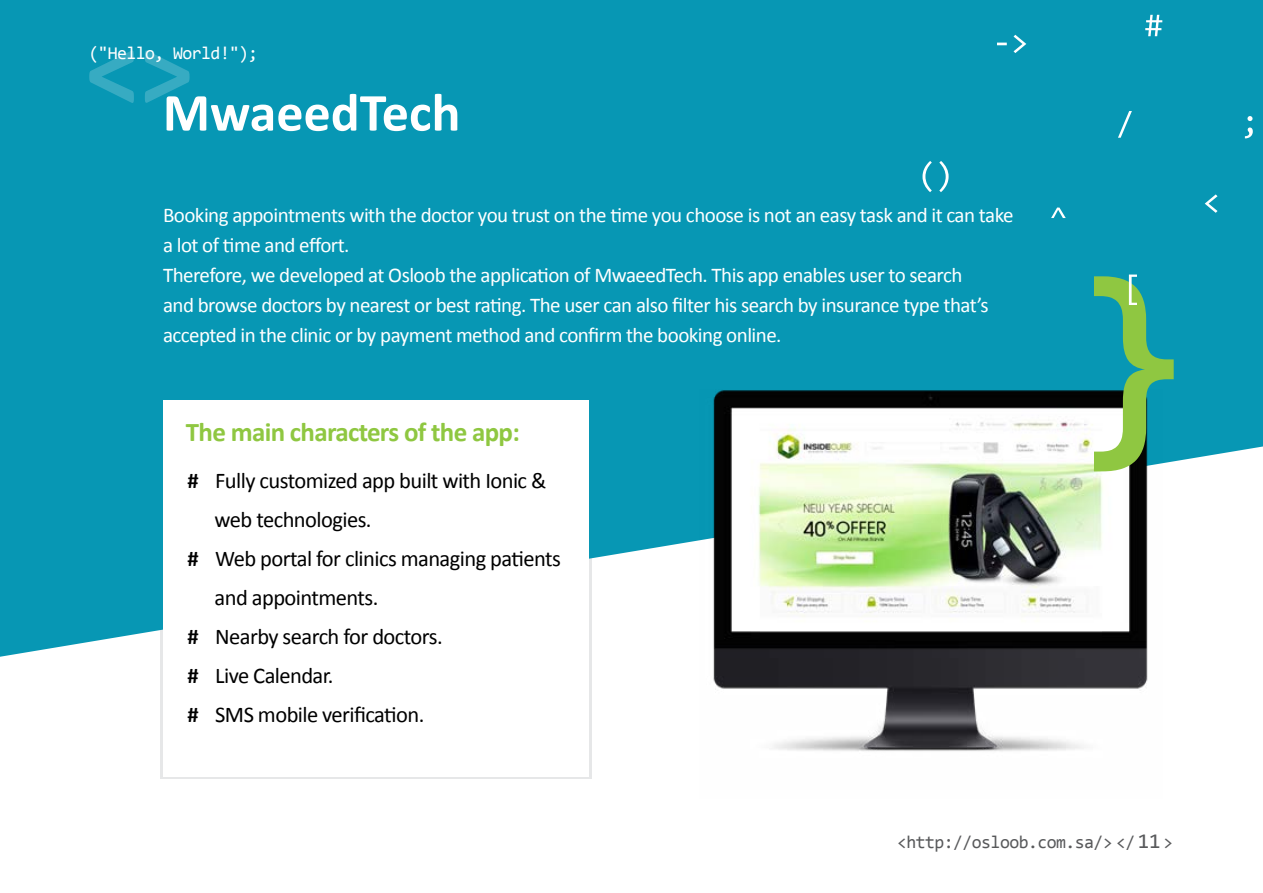
<style>
.page{position:relative;width:1263px;height:893px;background:#fff}
.page>*{position:absolute;margin:0;border:0;box-sizing:border-box;transform-origin:0 0}
.t1{font:700 215.25px "Consolas";color:#8fc741}
.t2{font:700 108px "Calibri";color:#fff}
.t3{font:700 54px "Calibri";color:#fff}
.t4{font:700 27px "Calibri";letter-spacing:-.025em;color:#8fc741}
.t5{font:22.5px/39px "Calibri";letter-spacing:-.025em;color:#000}
.t6{font:700 22.5px "Calibri";color:#000}
.t7{font:21px/30px "Calibri";letter-spacing:-.025em;color:#fff}
.t8{font:21px "Consolas";color:#58595b}
.t9{font:18px "Consolas";letter-spacing:-.03em;color:#58595b}
.t10{font:18px "Consolas";letter-spacing:-.03em;color:#fff}
.s1{font-size:18px}
</style>
<div class="page">
<div style="left:0;top:0;width:1263px;height:657px;background:#0797b4"></div>
<div style="left:163px;top:400px;width:426px;height:376px;background:#fff"></div>
<img style="left:699px;top:390px;width:463px;height:361px">
<svg style="left:1129px;top:275px;width:8px;height:30px"></svg>
<svg style="left:1245px;top:116px;width:8px;height:22px"></svg>
<svg style="left:1051px;top:208px;width:15px;height:10px"></svg>
<svg style="left:1145px;top:15px;width:17px;height:21px"></svg>
<svg style="left:1118px;top:111px;width:14px;height:27px"></svg>
<svg style="left:1205px;top:194px;width:12px;height:19px"></svg>
<svg style="left:922px;top:161px;width:26px;height:31px"></svg>
<svg style="left:997px;top:35px;width:29px;height:18px"></svg>
<p class="t10" style="left:89px;top:41px;width:77px">("Hello,</p>
<p class="t10" style="left:173px;top:41px;width:86px">World ;("!</p>
<h2 class="t2" style="left:86px;top:2px;width:109px">&lt;&gt;</h2>
<h3 class="t3" style="left:163px;top:78px;width:299px">MwaeedTech</h3>
<p class="t7" style="left:163px;top:200px;width:852px">Booking appointments with the doctor you trust on the time you choose is not an easy task and it can take a lot of time and effort.<br>Therefore, we developed at Osloob the application of MwaeedTech. This app enables user to search<br>and browse doctors by nearest or best rating. The user can also filter his search by insurance type that s’ accepted in the clinic or by payment method and confirm the booking online.</p>
<p class="t4" style="left:186px;top:415px;width:335px">The main characters of the app:</p>
<p class="t6" style="left:188px;top:466px;width:13px">#</p>
<p class="t6" style="left:188px;top:544px;width:13px">#</p>
<p class="t6" style="left:188px;top:622px;width:13px">#</p>
<p class="t6" style="left:188px;top:661px;width:13px">#</p>
<p class="t6" style="left:188px;top:700px;width:13px">#</p>
<p class="t5" style="left:215px;top:461px;width:333px">Fully customized app built with Ionic &amp;</p>
<p class="t5" style="left:215px;top:500px;width:348px">web technologies.<br>Web portal for clinics managing patients</p>
<p class="t5" style="left:215px;top:578px;width:230px">and appointments.<br>Nearby search for doctors.</p>
<p class="t5" style="left:215px;top:656px;width:120px">Live Calendar.</p>
<p class="t5" style="left:215px;top:695px;width:211px">SMS mobile verification.</p>
<h1 class="t1" style="left:1071px;top:221px;width:120px">{</h1>
<p class="t8" style="left:1138px;top:827px;width:37px">11<span class="s1">&lt;</span></p>
<p class="t9" style="left:897px;top:830px;width:240px">&lt;http://osloob.com. s a &lt;/ /&gt;</p>
</div>
